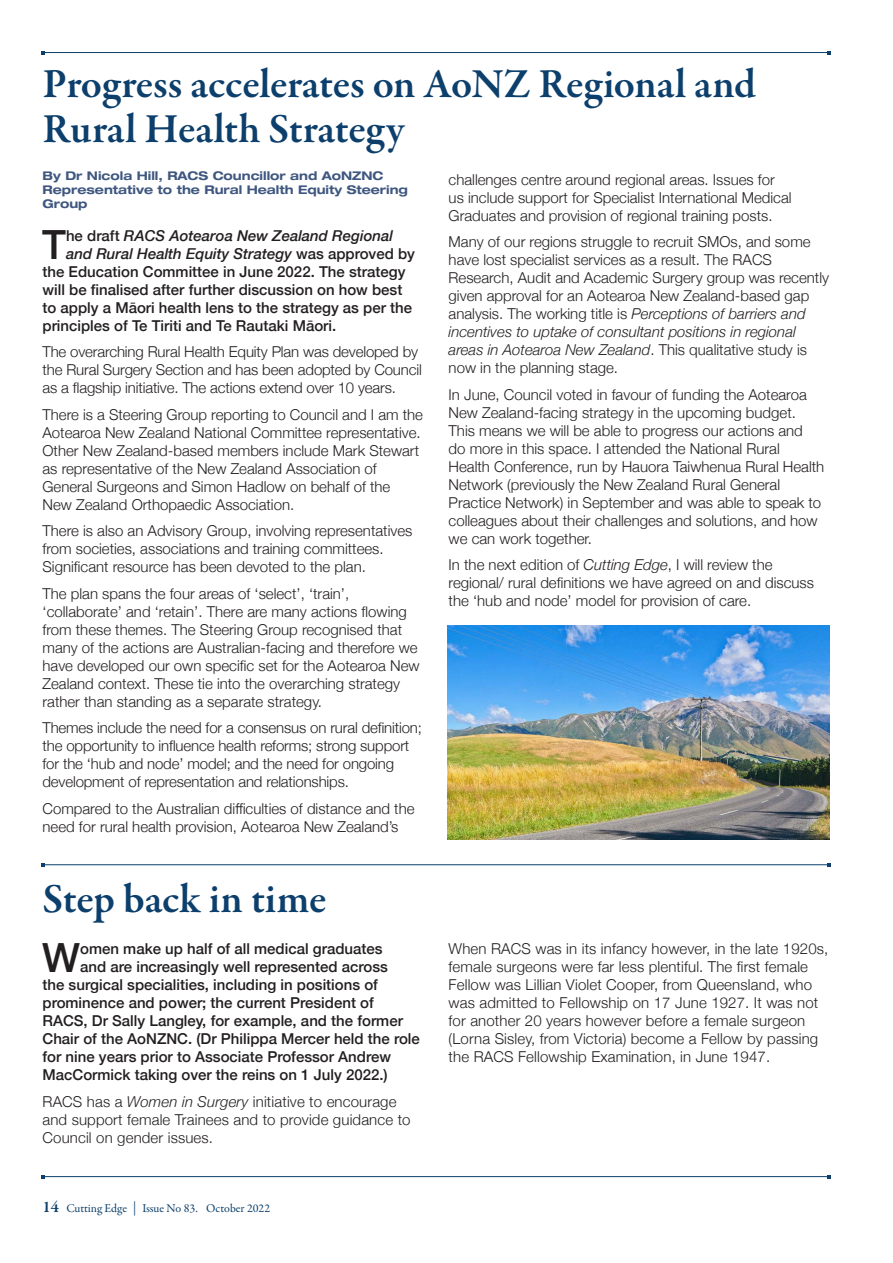
<style>
.page{position:relative;width:893px;height:1263px;background:#fff}
.page>*{position:absolute;margin:0;border:0;box-sizing:border-box;transform-origin:0 0}
.t1{font:600 42px/45px "Garamond Premr Pro";letter-spacing:-.005em;color:#0c3f6c}
.Text_Body_1st_para{font:500 40.2px "Helvetica Neue";color:#231f20}
.Text_Body{font:300 15px/18px "Helvetica Neue";color:#231f20}
.Text_Body_1st_para-2{font:500 15px "Helvetica Neue";color:#231f20}
.Text_Body_1st_para-3{font:italic 500 15px "Helvetica Neue";color:#231f20}
.byline{font:700 expanded 12px/14.4px "Helvetica Neue";color:#3f5780}
.t2{font:12px "Garamond Premr Pro";letter-spacing:-.005em;color:#0c3f6c}
.s1{font-style:normal}
.s2{font-style:italic}
.s3{font-weight:600;font-size:16.5px}
.s4{font-size:14.4px}
</style>
<div class="page">
<hr style="left:43px;top:1176px;width:786px;height:1px;background:#0c3f6c">
<hr style="left:43px;top:52px;width:786px;height:1px;background:#0c3f6c">
<img style="left:448px;top:625px;width:382px;height:215px">
<hr style="left:43px;top:864px;width:786px;height:1px;background:#0c3f6c">
<p class="t1" style="left:43px;top:62px;width:715px">Progress accelerates on AoNZ Regional and<br>Rural Health Strategy</p>
<p class="byline" style="left:43px;top:168px;width:367px">By Dr Nicola Hill, RACS Councillor and AoNZNC<br>Representative to the Rural Health Equity Steering<br>Group</p>
<p class="Text_Body_1st_para" style="left:42px;top:212px;width:25px">T</p>
<p class="Text_Body_1st_para-3" style="left:66px;top:223px;width:329px"><span class="s1">he draft</span> RACS Aotearoa New Zealand Regional</p>
<p class="Text_Body" style="left:449px;top:169px;width:344px">challenges centre around regional areas. Issues for us include support for Specialist International Medical<br>Graduates and provision of regional training posts.</p>
<p class="Text_Body" style="left:449px;top:232px;width:382px">Many of our regions struggle to recruit SMOs, and some have lost specialist services as a result. The RACS Research, Audit and Academic Surgery group was recently given approval for an Aotearoa New Zealand-based gap analysis. The working title is <span class="s2">Perceptions of barriers and incentives to uptake of consultant positions in regional areas in Aotearoa New Zealand</span>. This qualitative study is now in the planning stage.</p>
<p class="Text_Body" style="left:449px;top:384px;width:377px">In June, Council voted in favour of funding the Aotearoa New Zealand-facing strategy in the upcoming budget.<br>This means we will be able to progress our actions and<br>do more in this space. I attended the National Rural Health Conference, run by Hauora Taiwhenua Rural Health Network (previously the New Zealand Rural General Practice Network) in September and was able to speak to colleagues about their challenges and solutions, and how we can work together.</p>
<p class="Text_Body" style="left:449px;top:555px;width:367px">In the next edition of <span class="s2">Cutting Edge</span>, I will review the regional/ rural definitions we have agreed on and discuss the ‘hub and node’ model for provision of care.</p>
<p class="Text_Body_1st_para-3" style="left:66px;top:241px;width:350px">and Rural Health Equity Strategy <span class="s1">was approved by</span></p>
<p class="Text_Body_1st_para-2" style="left:43px;top:259px;width:364px">the Education Committee in June 2022. The strategy</p>
<p class="Text_Body_1st_para-2" style="left:43px;top:277px;width:361px">will be finalised after further discussion on how best</p>
<p class="Text_Body_1st_para-2" style="left:43px;top:295px;width:371px">to apply a Māori health lens to the strategy as per the</p>
<p class="Text_Body_1st_para-2" style="left:43px;top:313px;width:295px">principles of Te Tiriti and Te Rautaki Māori.</p>
<p class="Text_Body" style="left:43px;top:342px;width:381px">The overarching Rural Health Equity Plan was developed by the Rural Surgery Section and has been adopted by Council as a flagship initiative. The actions extend over 10 years.</p>
<p class="Text_Body" style="left:43px;top:404px;width:382px">There is a Steering Group reporting to Council and I am the Aotearoa New Zealand National Committee representative.<br>Other New Zealand-based members include Mark Stewart as representative of the New Zealand Association of General Surgeons and Simon Hadlow on behalf of the New Zealand Orthopaedic Association.</p>
<p class="Text_Body" style="left:43px;top:521px;width:371px">There is also an Advisory Group, involving representatives from societies, associations and training committees.<br>Significant resource has been devoted to the plan.</p>
<p class="Text_Body" style="left:43px;top:583px;width:379px">The plan spans the four areas of ‘select’, ‘train’, ‘collaborate’ and ‘retain’. There are many actions flowing from these themes. The Steering Group recognised that many of the actions are Australian-facing and therefore we have developed our own specific set for the Aotearoa New Zealand context. These tie into the overarching strategy rather than standing as a separate strategy.</p>
<p class="Text_Body" style="left:43px;top:718px;width:381px">Themes include the need for a consensus on rural definition; the opportunity to influence health reforms; strong support for the ‘hub and node’ model; and the need for ongoing development of representation and relationships.</p>
<p class="Text_Body" style="left:43px;top:798px;width:374px">Compared to the Australian difficulties of distance and the need for rural health provision, Aotearoa New Zealand’s</p>
<p class="t1" style="left:43px;top:877px;width:285px">Step back in time</p>
<p class="Text_Body_1st_para" style="left:42px;top:925px;width:39px">W</p>
<p class="Text_Body_1st_para-2" style="left:80px;top:936px;width:304px">omen make up half of all medical graduates</p>
<p class="Text_Body_1st_para-2" style="left:80px;top:954px;width:309px">and are increasingly well represented across</p>
<p class="Text_Body_1st_para-2" style="left:43px;top:972px;width:337px">the surgical specialities, including in positions of</p>
<p class="Text_Body_1st_para-2" style="left:43px;top:990px;width:333px">prominence and power; the current President of</p>
<p class="Text_Body_1st_para-2" style="left:43px;top:1008px;width:362px">RACS, Dr Sally Langley, for example, and the former</p>
<p class="Text_Body_1st_para-2" style="left:43px;top:1026px;width:379px">Chair of the AoNZNC. (Dr Philippa Mercer held the role</p>
<p class="Text_Body_1st_para-2" style="left:43px;top:1044px;width:350px">for nine years prior to Associate Professor Andrew</p>
<p class="Text_Body_1st_para-2" style="left:43px;top:1062px;width:347px">MacCormick taking over the reins on 1 July 2022.)</p>
<p class="Text_Body" style="left:43px;top:1091px;width:370px">RACS has a <span class="s2">Women in Surgery</span> initiative to encourage and support female Trainees and to provide guidance to<br>Council on gender issues.</p>
<p class="t2" style="left:43px;top:1201px;width:229px"><span class="s3">14</span> Cutting Edge <span class="s4">|</span> Issue No 83. October 2022</p>
<p class="Text_Body" style="left:449px;top:938px;width:381px">When RACS was in its infancy however, in the late 1920s, female surgeons were far less plentiful. The first female Fellow was Lillian Violet Cooper, from Queensland, who was admitted to Fellowship on 17 June 1927. It was not for another 20 years however before a female surgeon (Lorna Sisley, from Victoria) become a Fellow by passing the RACS Fellowship Examination, in June 1947.</p>
</div>
